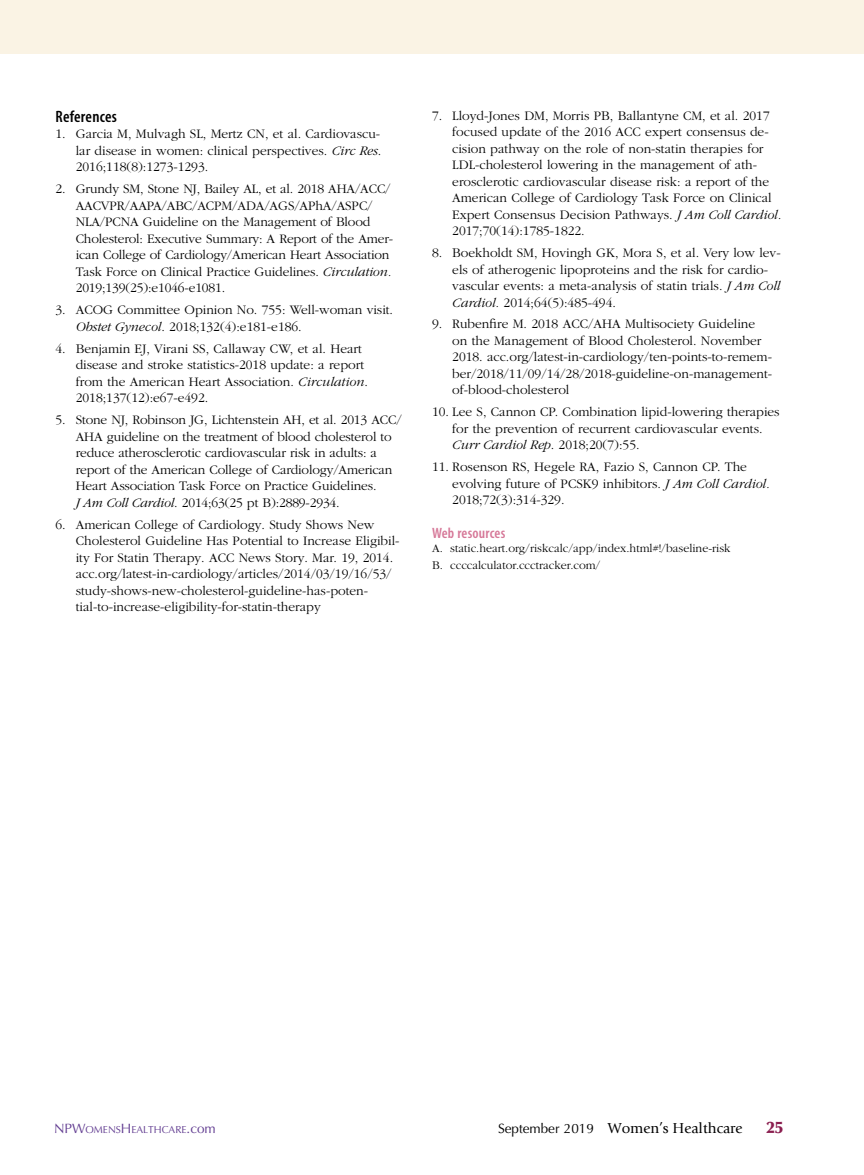
<style>
.page{position:relative;width:864px;height:1175px;background:#fff}
.page>*{position:absolute;margin:0;border:0;box-sizing:border-box;transform-origin:0 0}
.t1{font:600 condensed 16.5px "Myriad Pro";letter-spacing:.015em;color:#000}
.t2{font:900 16.5px "Optima";color:#8a1e4f}
.t3{font:15px "Giovanni";color:#000}
.t4{font:600 condensed 15px "Myriad Pro";letter-spacing:.015em;color:#d67898}
.t5{font:300 13.5px/16.5px "Garamond";color:#000}
.t6{font:300 12px/16.8px "Garamond";color:#000}
.t7{font:10.2px "Optima";color:#623d91}
.s1{font-style:italic}
.s2{font-size:13.5px}
.s3{font-family:"Optima";font-size:13.5px}
</style>
<div class="page">
<div style="left:0;top:0;width:864px;height:54px;background:#faf3e4"></div>
<p class="t1" style="left:56px;top:107px;width:63px">References</p>
<p class="t5" style="left:76px;top:126px;width:307px;text-align:justify;text-indent:-20px">1. Garcia M, Mulvagh SL, Mertz CN, et al. Cardiovascu&shy;lar disease in women: clinical perspectives. <span class="s1">Circ Res</span>.<br>2016;118(8):1273-1293.</p>
<p class="t5" style="left:76px;top:181px;width:319px;text-indent:-20px">2. Grundy SM, Stone NJ, Bailey AL, et al. 2018 AHA/ACC/ AACVPR/AAPA/ABC/ACPM/ADA/AGS/APhA/ASPC/ NLA/PCNA Guideline on the Management of Blood Cholesterol: Executive Summary: A Report of the Amer&shy;ican College of Cardiology/American Heart Association Task Force on Clinical Practice Guidelines. <span class="s1">Circulation.<br></span>2019;139(25):e1046-e1081.</p>
<p class="t5" style="left:76px;top:302px;width:319px;text-indent:-20px">3. ACOG Committee Opinion No. 755: Well-woman visit.<br><span class="s1">Obstet Gynecol</span>. 2018;132(4):e181-e186.</p>
<p class="t5" style="left:76px;top:340px;width:294px;text-indent:-20px">4. Benjamin EJ, Virani SS, Callaway CW, et al. Heart disease and stroke statistics-2018 update: a report from the American Heart Association. <span class="s1">Circulation</span>.<br>2018;137(12):e67-e492.</p>
<p class="t5" style="left:76px;top:412px;width:328px;text-indent:-20px">5. Stone NJ, Robinson JG, Lichtenstein AH, et al. 2013 ACC/ AHA guideline on the treatment of blood cholesterol to reduce atherosclerotic cardiovascular risk in adults: a report of the American College of Cardiology/American Heart Association Task Force on Practice Guidelines.<br><span class="s1">J Am Coll Cardiol</span>. 2014;63(25 pt B):2889-2934.</p>
<p class="t5" style="left:76px;top:516px;width:325px;text-indent:-20px">6. American College of Cardiology. Study Shows New Cholesterol Guideline Has Potential to Increase Eligibil&shy;ity For Statin Therapy. ACC News Story. Mar. 19, 2014. acc.org/latest-in-cardiology/articles/2014/03/19/16/53/ study-shows-new-cholesterol-guideline-has-poten&shy;tial-to-increase-eligibility-for-statin-therapy</p>
<p class="t5" style="left:452px;top:107px;width:331px;text-indent:-20px">7. Lloyd-Jones DM, Morris PB, Ballantyne CM, et al. 2017 focused update of the 2016 ACC expert consensus de&shy;cision pathway on the role of non-statin therapies for LDL-cholesterol lowering in the management of ath&shy;erosclerotic cardiovascular disease risk: a report of the American College of Cardiology Task Force on Clinical Expert Consensus Decision Pathways. <span class="s1">J Am Coll Cardiol.<br></span>2017;70(14):1785-1822.</p>
<p class="t5" style="left:452px;top:245px;width:330px;text-indent:-20px">8. Boekholdt SM, Hovingh GK, Mora S, et al. Very low lev&shy;els of atherogenic lipoproteins and the risk for cardio&shy;vascular events: a meta-analysis of statin trials. <span class="s1">J Am Coll Cardiol.</span> 2014;64(5):485-494.</p>
<p class="t5" style="left:452px;top:316px;width:321px;text-indent:-20px">9. Rubenfire M. 2018 ACC/AHA Multisociety Guideline on the Management of Blood Cholesterol. November 2018. acc.org/latest-in-cardiology/ten-points-to-remem&shy;ber/2018/11/09/14/28/2018-guideline-on-management&shy;of-blood-cholesterol</p>
<p class="t5" style="left:452px;top:404px;width:329px;text-indent:-20px">10. Lee S, Cannon CP. Combination lipid-lowering therapies for the prevention of recurrent cardiovascular events.<br><span class="s1">Curr Cardiol Rep</span>. 2018;20(7):55.</p>
<p class="t5" style="left:452px;top:459px;width:319px;text-indent:-20px">11. Rosenson RS, Hegele RA, Fazio S, Cannon CP. The evolving future of PCSK9 inhibitors. <span class="s1">J Am Coll Cardiol.<br></span>2018;72(3):314-329.</p>
<p class="t4" style="left:432px;top:525px;width:75px">Web resources</p>
<p class="t6" style="left:432px;top:540px;width:300px">A. static.heart.org/riskcalc/app/index.html#!/baseline-risk<br>B. ccccalculator.ccctracker.com/</p>
<p class="t7" style="left:54px;top:1123px;width:163px"><span class="s2">NP</span><span class="s2">W</span>OMENS<span class="s2">H</span>EALTHCARE<span class="s2">.com</span></p>
<p class="t3" style="left:498px;top:1119px;width:246px"><span class="s3">September 2019</span> Women’s Healthcare</p>
<p class="t2" style="left:766px;top:1117px;width:18px">25</p>
</div>
